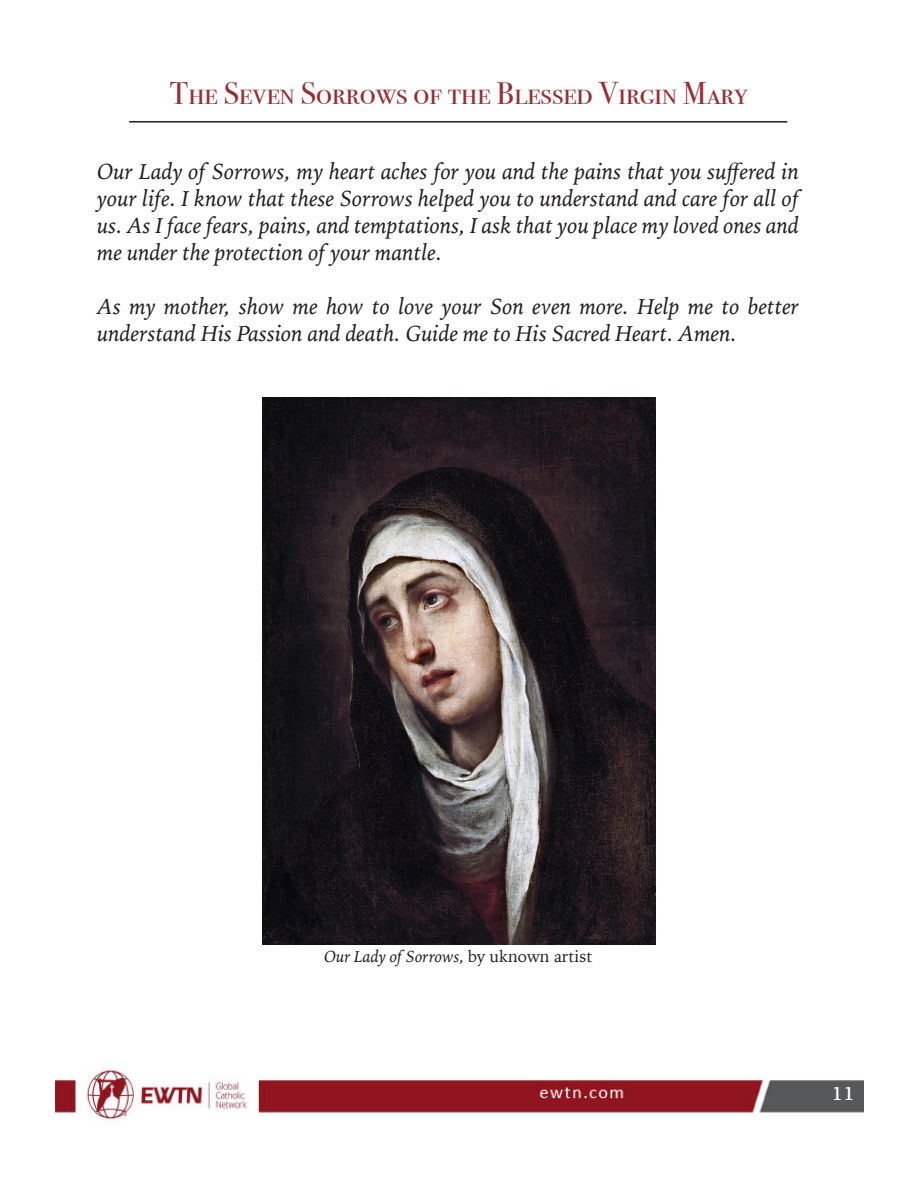
<style>
.page{position:relative;width:918px;height:1188px;background:#fff}
.page>*{position:absolute;margin:0;border:0;box-sizing:border-box;transform-origin:0 0}
.t1{font:31.5px "Bodoni Svty Two SCITCTT";color:#982e33}
.t2{font:italic 22.5px/27px "Iowan Old Style";color:#231f20;text-align:justify}
.t3{font:19.5px "Kefa";color:#fff}
.t4{font:italic 16.5px "Iowan Old Style";color:#231f20}
.s1{font-style:normal}
</style>
<div class="page">
<img style="left:54px;top:121px;width:810px;height:999px">
<hr style="left:129px;top:121px;width:658px;height:2px;background:#231f20">
<img style="left:262px;top:398px;width:394px;height:547px">
<p class="t1" style="left:170px;top:74px;width:580px">The Seven Sorrows of the Blessed Virgin Mary</p>
<p class="t2" style="left:97px;top:157px;width:704px">Our Lady of Sorrows, my heart aches for you and the pains that you suffered in your life. I know that these Sorrows helped you to understand and care for all of us. As I face fears, pains, and temptations, I ask that you place my loved ones and me under the protection of your mantle.</p>
<p class="t2" style="left:97px;top:292px;width:704px">As my mother, show me how to love your Son even more. Help me to better understand His Passion and death. Guide me to His Sacred Heart. Amen.</p>
<p class="t4" style="left:324px;top:942px;width:270px">Our Lady of Sorrows, <span class="s1">by uknown artist</span></p>
<p class="t3" style="left:832px;top:1081px;width:25px">11</p>
</div>
